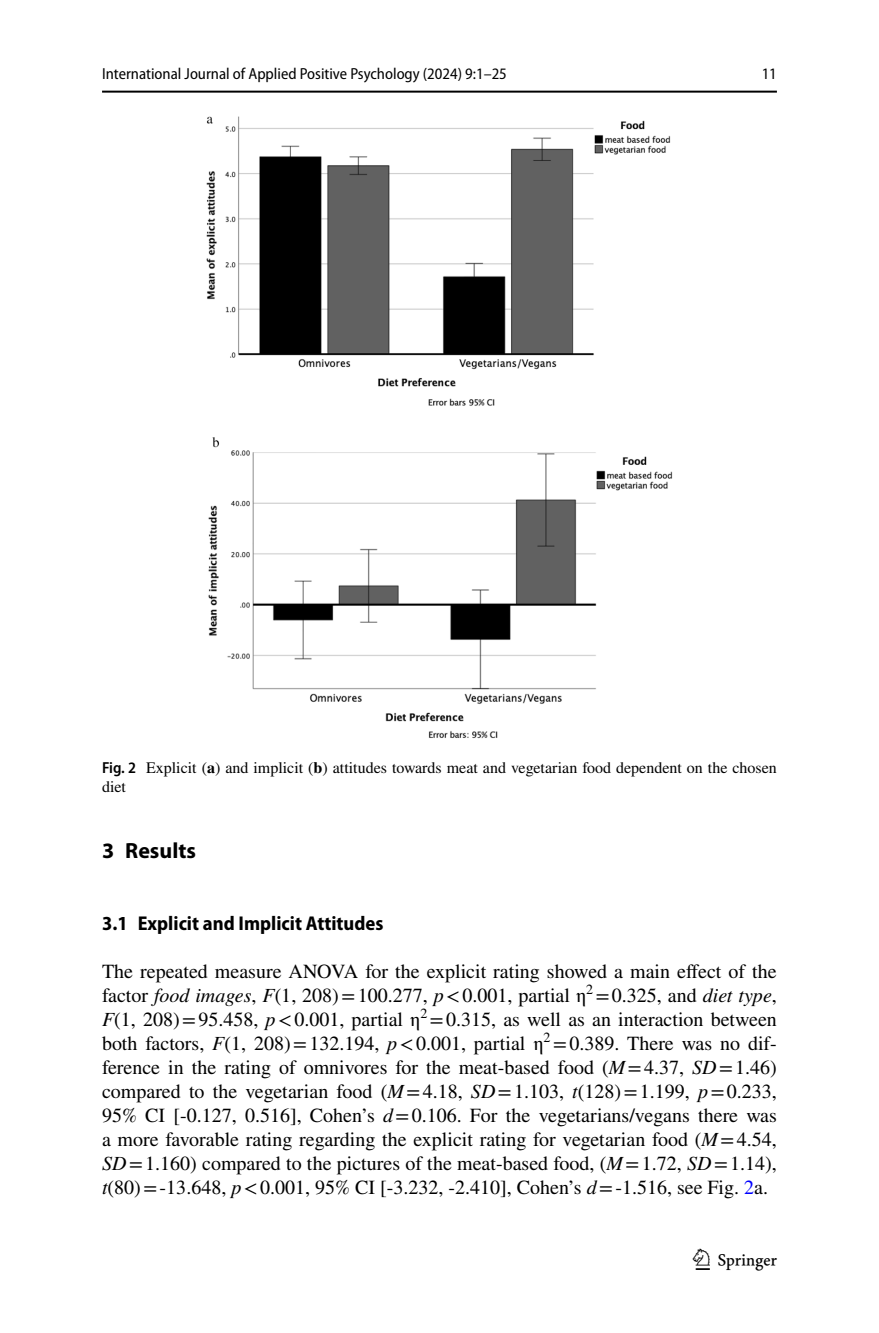
<style>
.page{position:relative;width:879px;height:1333px;background:#fff}
.page>*{position:absolute;margin:0;border:0;box-sizing:border-box;transform-origin:0 0}
.t1{font:30px "Springnew Regular 3";color:#000}
.t2{font:700 22px "Myriad Pro";color:#000}
.t3{font:20px/24px "STIX";color:#000;text-align:justify}
.t4{font:700 semi-condensed 20px "Myriad Pro";color:#000}
.t5{font:16px/19px "STIX";color:#000}
.t6{font:semi-condensed 16px "Myriad Pro";color:#000}
.s1{font-family:"Myriad Pro";font-weight:600;font-stretch:semi-condensed}
.s2{font-weight:700}
.s3{font-style:italic}
.s4{color:#00f}
</style>
<div class="page">
<hr style="left:102px;top:91px;width:675px;height:2px;background:#000">
<img style="left:207px;top:116px;width:465px;height:622px">
<p class="t6" style="left:102px;top:65px;width:406px">International Journal of Applied Positive Psychology (2024) 9:1–25</p>
<p class="t6" style="left:761px;top:65px;width:17px">11</p>
<p class="t5" style="left:102px;top:759px;width:676px"><span class="s1">Fig. 2</span> Explicit (<span class="s2">a</span>) and implicit (<span class="s2">b</span>) attitudes towards meat and vegetarian food dependent on the chosen diet</p>
<p class="t2" style="left:102px;top:836px;width:95px">3 Results</p>
<p class="t4" style="left:102px;top:912px;width:283px">3.1 Explicit and Implicit Attitudes</p>
<p class="t3" style="left:102px;top:960px;width:676px">The repeated measure ANOVA for the explicit rating showed a main effect of the factor <span class="s3">food images</span>, <span class="s3">F</span>(1, 208)=100.277, <span class="s3">p</span>&lt;0.001, partial η<sup>2</sup> =0.325, and <span class="s3">diet type</span>, <span class="s3">F</span>(1, 208)=95.458, <span class="s3">p</span>&lt;0.001, partial η<sup>2</sup> =0.315, as well as an interaction between both factors, <span class="s3">F</span>(1, 208)=132.194, <span class="s3">p</span>&lt;0.001, partial η<sup>2</sup> =0.389. There was no dif&shy;ference in the rating of omnivores for the meat-based food (<span class="s3">M</span>=4.37, <span class="s3">SD</span>=1.46) compared to the vegetarian food (<span class="s3">M</span>=4.18, <span class="s3">SD</span>=1.103, <span class="s3">t</span>(128)=1.199, <span class="s3">p</span>=0.233, 95% CI [-0.127, 0.516], Cohen’s <span class="s3">d</span>=0.106. For the vegetarians/vegans there was a more favorable rating regarding the explicit rating for vegetarian food (<span class="s3">M</span>=4.54, <span class="s3">SD</span>=1.160) compared to the pictures of the meat-based food, (<span class="s3">M</span>=1.72, <span class="s3">SD</span>=1.14), <span class="s3">t</span>(80)=-13.648, <span class="s3">p</span>&lt;0.001, 95% CI [-3.232, -2.410], Cohen’s <span class="s3">d</span>=-1.516, see Fig. <span class="s4">2</span>a.</p>
<h1 class="t1" style="left:696px;top:1248px;width:83px">1 3</h1>
</div>
